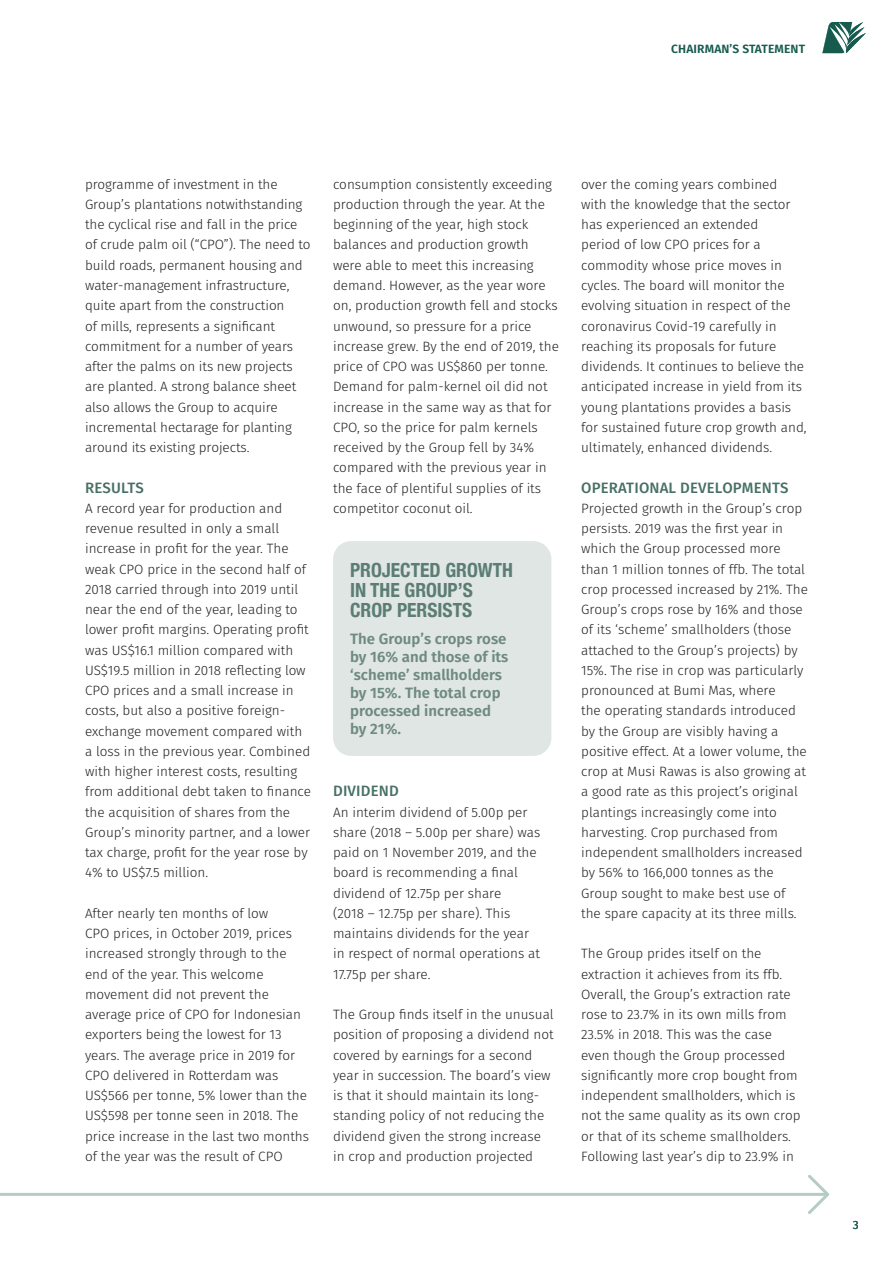
<style>
.page{position:relative;width:893px;height:1263px;background:#fff}
.page>*{position:absolute;margin:0;border:0;box-sizing:border-box;transform-origin:0 0}
.t1{font:700 condensed 19.5px/20.2px "Helvetica Neue";color:#5b7d74}
.t2{font:600 15px/18px "Fira Sans";color:#6e8a82}
.t3{font:500 15px "Fira Sans";letter-spacing:.01em;color:#477065}
.t4{font:300 13.5px/20.2px "Fira Sans";color:#231f20}
.t5{font:600 12px "Fira Sans";letter-spacing:.01em;color:#165b4e}
.t6{font:12px "Fira Sans";color:#165b4e}
</style>
<div class="page">
<svg style="left:822px;top:22px;width:44px;height:31px"></svg>
<svg style="left:805px;top:1174px;width:24px;height:40px"></svg>
<div style="left:333px;top:541px;width:218px;height:215px;background:#e0e6e4;border-radius:18px"></div>
<p class="t5" style="left:671px;top:40px;width:135px">CHAIRMAN’S STATEMENT</p>
<p class="t4" style="left:85px;top:174px;width:227px">programme of investment in the Group’s plantations notwithstanding the cyclical rise and fall in the price of crude palm oil (“CPO”). The need to build roads, permanent housing and water-management infrastructure, quite apart from the construction<br>of mills, represents a significant commitment for a number of years after the palms on its new projects are planted. A strong balance sheet also allows the Group to acquire incremental hectarage for planting around its existing projects.</p>
<p class="t3" style="left:85px;top:477px;width:60px">RESULTS</p>
<p class="t4" style="left:85px;top:498px;width:227px">A record year for production and revenue resulted in only a small increase in profit for the year. The weak CPO price in the second half of 2018 carried through into 2019 until near the end of the year, leading to lower profit margins. Operating profit was US$16.1 million compared with US$19.5 million in 2018 reflecting low CPO prices and a small increase in costs, but also a positive foreign&shy;exchange movement compared with a loss in the previous year. Combined with higher interest costs, resulting from additional debt taken to finance the acquisition of shares from the Group’s minority partner, and a lower tax charge, profit for the year rose by 4% to US$7.5 million.</p>
<p class="t4" style="left:85px;top:903px;width:226px">After nearly ten months of low<br>CPO prices, in October 2019, prices increased strongly through to the end of the year. This welcome movement did not prevent the average price of CPO for Indonesian exporters being the lowest for 13 years. The average price in 2019 for<br>CPO delivered in Rotterdam was<br>US$566 per tonne, 5% lower than the<br>US$598 per tonne seen in 2018. The price increase in the last two months of the year was the result of CPO</p>
<p class="t4" style="left:333px;top:174px;width:227px">consumption consistently exceeding production through the year. At the beginning of the year, high stock balances and production growth were able to meet this increasing demand. However, as the year wore on, production growth fell and stocks unwound, so pressure for a price increase grew. By the end of 2019, the price of CPO was US$860 per tonne.<br>Demand for palm-kernel oil did not increase in the same way as that for CPO, so the price for palm kernels received by the Group fell by 34% compared with the previous year in the face of plentiful supplies of its competitor coconut oil.</p>
<h1 class="t1" style="left:350px;top:558px;width:164px">PROJECTED GROWTH<br>IN THE GROUP’S<br>CROP PERSISTS</h1>
<p class="t2" style="left:350px;top:630px;width:160px">The Group’s crops rose by 16% and those of its ‘scheme’ smallholders by 15%. The total crop processed increased by 21%.</p>
<p class="t3" style="left:333px;top:780px;width:67px">DIVIDEND</p>
<p class="t4" style="left:333px;top:802px;width:209px">An interim dividend of 5.00p per share (2018 – 5.00p per share) was paid on 1 November 2019, and the board is recommending a final dividend of 12.75p per share<br>(2018 – 12.75p per share). This maintains dividends for the year in respect of normal operations at<br>17.75p per share.</p>
<p class="t4" style="left:333px;top:1004px;width:222px">The Group finds itself in the unusual position of proposing a dividend not covered by earnings for a second year in succession. The board’s view is that it should maintain its long&shy;standing policy of not reducing the dividend given the strong increase in crop and production projected</p>
<p class="t4" style="left:581px;top:174px;width:227px">over the coming years combined<br>with the knowledge that the sector has experienced an extended<br>period of low CPO prices for a commodity whose price moves in cycles. The board will monitor the evolving situation in respect of the coronavirus Covid-19 carefully in reaching its proposals for future dividends. It continues to believe the anticipated increase in yield from its young plantations provides a basis for sustained future crop growth and, ultimately, enhanced dividends.</p>
<p class="t3" style="left:581px;top:477px;width:209px">OPERATIONAL DEVELOPMENTS</p>
<p class="t4" style="left:581px;top:498px;width:228px">Projected growth in the Group’s crop persists. 2019 was the first year in which the Group processed more than 1 million tonnes of ffb. The total crop processed increased by 21%. The Group’s crops rose by 16% and those of its ‘scheme’ smallholders (those attached to the Group’s projects) by 15%. The rise in crop was particularly pronounced at Bumi Mas, where<br>the operating standards introduced by the Group are visibly having a positive effect. At a lower volume, the crop at Musi Rawas is also growing at a good rate as this project’s original plantings increasingly come into harvesting. Crop purchased from independent smallholders increased by 56% to 166,000 tonnes as the Group sought to make best use of the spare capacity at its three mills.</p>
<p class="t4" style="left:581px;top:943px;width:221px">The Group prides itself on the extraction it achieves from its ffb.<br>Overall, the Group’s extraction rate rose to 23.7% in its own mills from 23.5% in 2018. This was the case even though the Group processed significantly more crop bought from independent smallholders, which is not the same quality as its own crop or that of its scheme smallholders.<br>Following last year’s dip to 23.9% in</p>
<p class="t6" style="left:853px;top:1217px;width:7px">3</p>
</div>
